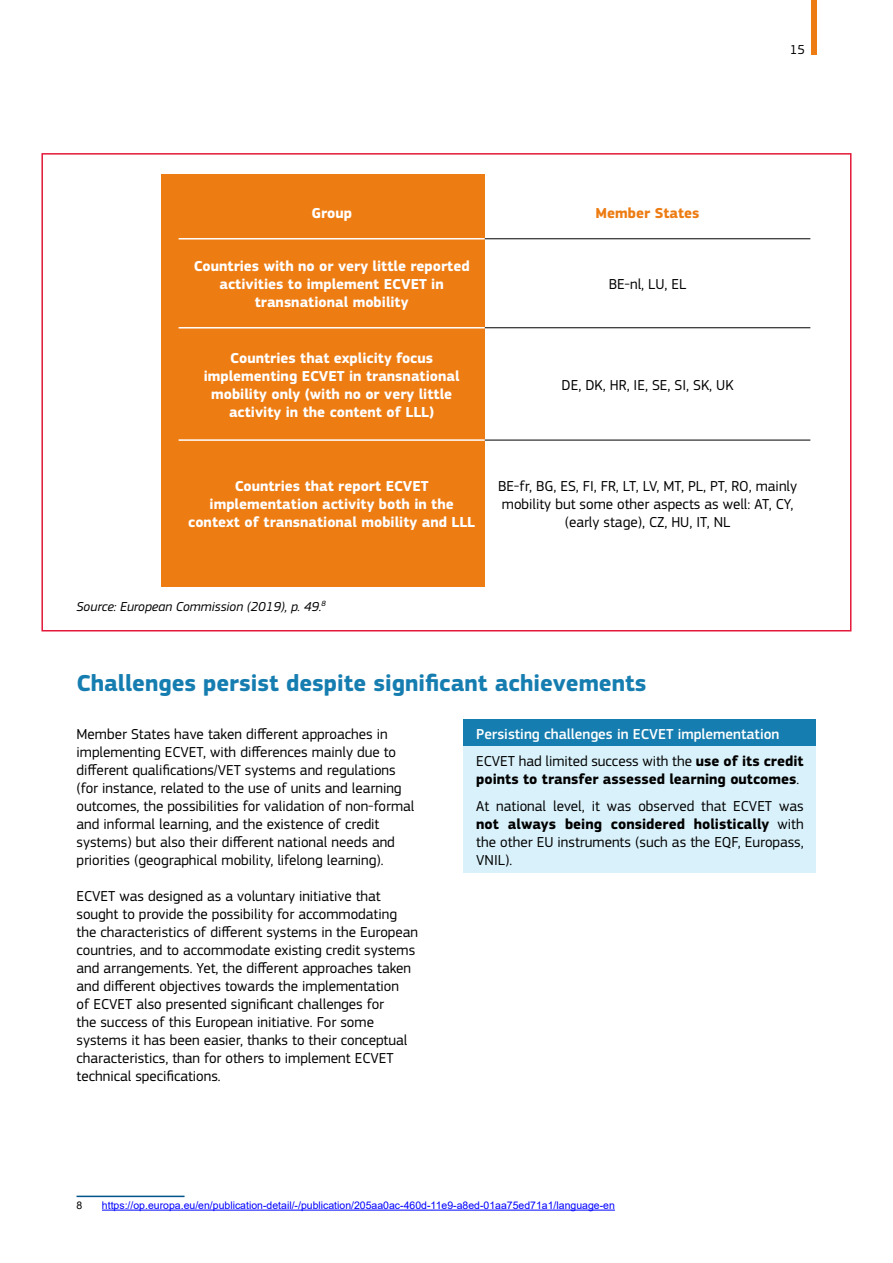
<style>
.page{position:relative;width:893px;height:1263px;background:#fff}
.page>*{position:absolute;margin:0;border:0;box-sizing:border-box;transform-origin:0 0}
.heading_2{font:700 24px "EC Square Sans Pro";color:#167db0}
.body_text{font:15px/18px "EC Square Sans Pro";color:#000}
.body_text-2{font:700 15px/18px "EC Square Sans Pro";color:#fff;text-align:center}
.KA_text{font:15px/18px "EC Square Sans Pro";color:#000;text-align:justify}
.KA_text-2{font:700 15px/18px "EC Square Sans Pro";color:#000}
.key_achivements{font:500 15px "EC Square Sans Pro";color:#fff}
.body_text-3{font:700 15px "EC Square Sans Pro";color:#ed7c13}
.source{font:italic 13.5px "EC Square Sans Pro";color:#000}
.t1{font:13.5px "EC Square Sans Pro";color:#000}
.footnote{font:10.5px "Arial";color:#00f}
.footnote-2{font:10.5px "Arial";color:#000}
.s1{font-weight:400}
.s2{font-weight:700}
</style>
<div class="page">
<div style="left:811px;top:0;width:5px;height:54px;background:#ed7c13"></div>
<hr style="left:77px;top:1195px;width:108px;height:2px;background:#00538b">
<hr style="left:102px;top:1210px;width:513px;height:1px;background:#00f">
<div style="left:162px;top:175px;width:323px;height:412px;background:#ed7c13"></div>
<hr style="left:485px;top:238px;width:325px;height:1px;background:#000">
<hr style="left:485px;top:327px;width:325px;height:1px;background:#000">
<hr style="left:485px;top:440px;width:325px;height:1px;background:#000">
<hr style="left:179px;top:238px;width:306px;height:1px;background:#fff">
<hr style="left:179px;top:327px;width:306px;height:1px;background:#fff">
<hr style="left:179px;top:439px;width:306px;height:2px;background:#fff">
<div style="left:463px;top:719px;width:353px;height:28px;background:#167db0"></div>
<div style="left:463px;top:746px;width:353px;height:46px;background:#d9f1fa"></div>
<div style="left:463px;top:791px;width:353px;height:82px;background:#d9f1fa"></div>
<p class="t1" style="left:790px;top:41px;width:17px">15</p>
<p class="body_text-2" style="left:311px;top:205px;width:42px">Group</p>
<p class="body_text-3" style="left:595px;top:204px;width:106px">Member States</p>
<p class="body_text-2" style="left:194px;top:257px;width:277px">Countries with no or very little reported activities to implement ECVET in transnational mobility</p>
<p class="body_text" style="left:609px;top:275px;width:79px">BE-nl, LU, EL</p>
<p class="body_text-2" style="left:204px;top:349px;width:257px">Countries that explicity focus implementing ECVET in transnational mobility only (with no or very little activity in the content of LLL)</p>
<p class="body_text" style="left:562px;top:376px;width:174px">DE, DK, HR, IE, SE, SI, SK, UK</p>
<p class="body_text-2" style="left:188px;top:477px;width:288px">Countries that report ECVET implementation activity both in the context of transnational mobility and LLL</p>
<p class="body_text" style="left:498px;top:477px;width:301px;text-align:center">BE-fr, BG, ES, FI, FR, LT, LV, MT, PL, PT, RO, mainly mobility but some other aspects as well: AT, CY, (early stage), CZ, HU, IT, NL</p>
<p class="source" style="left:77px;top:598px;width:251px">Source: European Commission (2019), p. 49.<sup>8</sup></p>
<h2 class="heading_2" style="left:77px;top:669px;width:572px">Challenges persist despite significant achievements</h2>
<p class="body_text" style="left:77px;top:725px;width:339px">Member States have taken different approaches in implementing ECVET, with differences mainly due to different qualifications/VET systems and regulations (for instance, related to the use of units and learning outcomes, the possibilities for validation of non-formal and informal learning, and the existence of credit systems) but also their different national needs and priorities (geographical mobility, lifelong learning).</p>
<p class="body_text" style="left:77px;top:887px;width:343px">ECVET was designed as a voluntary initiative that sought to provide the possibility for accommodating the characteristics of different systems in the European countries, and to accommodate existing credit systems and arrangements. Yet, the different approaches taken and different objectives towards the implementation<br>of ECVET also presented significant challenges for<br>the success of this European initiative. For some systems it has been easier, thanks to their conceptual characteristics, than for others to implement ECVET technical specifications.</p>
<p class="key_achivements" style="left:476px;top:725px;width:305px">Persisting challenges in ECVET implementation</p>
<p class="KA_text-2" style="left:476px;top:753px;width:329px"><span class="s1">ECVET had limited success with the</span> use of its credit points to transfer assessed learning outcomes<span class="s1">.</span></p>
<p class="KA_text" style="left:476px;top:797px;width:329px">At national level, it was observed that ECVET was <span class="s2">not always being considered holistically</span> with the other EU instruments (such as the EQF, Europass, VNIL).</p>
<p class="footnote-2" style="left:77px;top:1198px;width:7px">8</p>
<p class="footnote" style="left:102px;top:1198px;width:514px">https://op.europa.eu/en/publication-detail/-/publication/205aa0ac-460d-11e9-a8ed-01aa75ed71a1/language-en</p>
</div>
